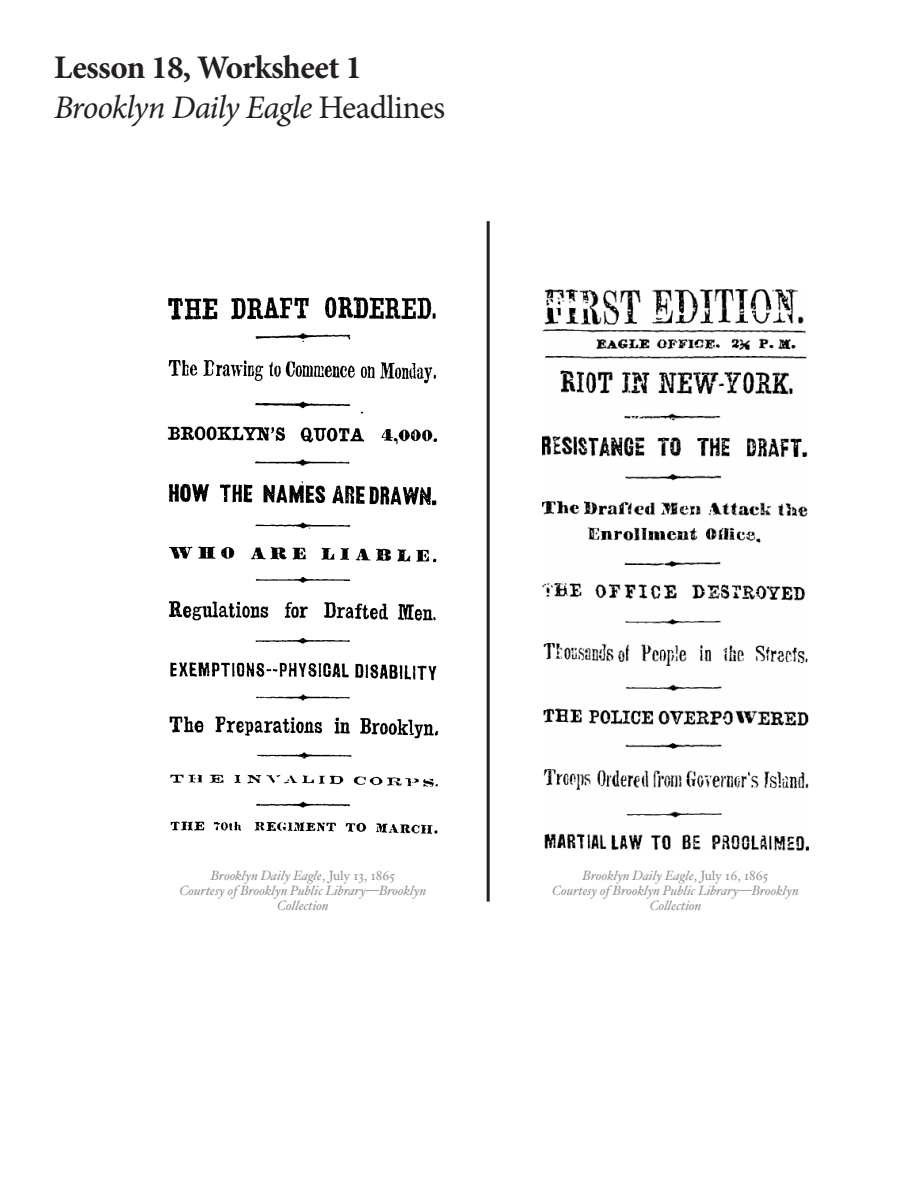
<style>
.page{position:relative;width:918px;height:1188px;background:#fff}
.page>*{position:absolute;margin:0;border:0;box-sizing:border-box;transform-origin:0 0}
.t1{font:italic 33px "Minion Pro";letter-spacing:-.03em;color:#231f20}
.t2{font:700 33px "Minion Pro";letter-spacing:-.02em;color:#231f20}
.t3{font:italic 13.5px/15px "Hoefler Text";color:#939598;text-align:center}
.s1{font-style:normal}
</style>
<div class="page">
<img style="left:167px;top:296px;width:272px;height:538px">
<hr style="left:487px;top:221px;width:3px;height:681px;background:#231f20">
<img style="left:543px;top:290px;width:265px;height:561px">
<p class="t2" style="left:54px;top:44px;width:309px">Lesson 18, Worksheet 1</p>
<p class="t1" style="left:54px;top:85px;width:393px">Brooklyn Daily Eagle <span class="s1">Headlines</span></p>
<p class="t3" style="left:211px;top:868px;width:186px">Brooklyn Daily Eagle<span class="s1">, July 13, 1865</span></p>
<p class="t3" style="left:180px;top:883px;width:248px">Courtesy of Brooklyn Public Library—Brooklyn<br>Collection</p>
<p class="t3" style="left:583px;top:868px;width:187px">Brooklyn Daily Eagle<span class="s1">, July 16, 1865</span></p>
<p class="t3" style="left:552px;top:883px;width:248px">Courtesy of Brooklyn Public Library—Brooklyn<br>Collection</p>
</div>
